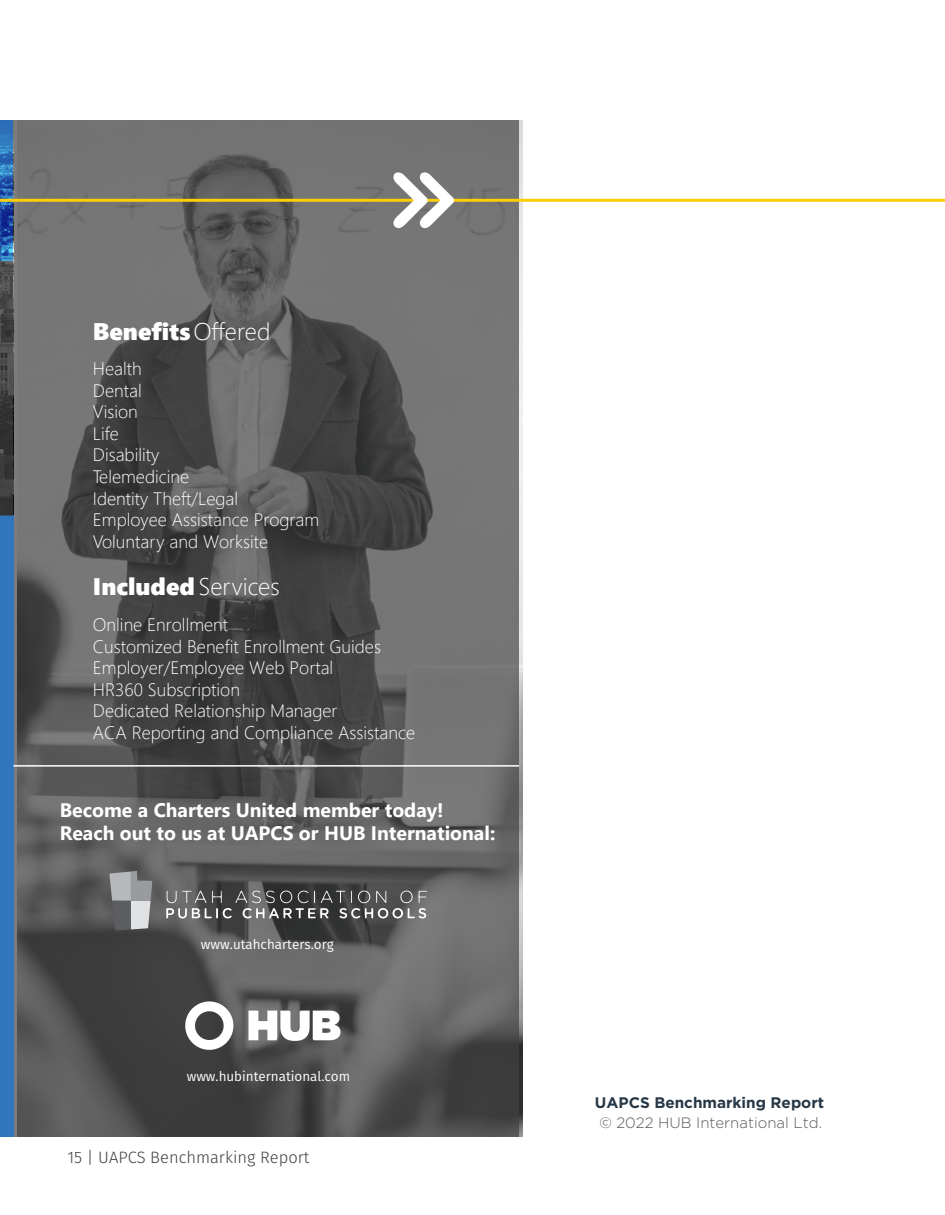
<style>
.page{position:relative;width:945px;height:1215px;background:#fff}
.page>*{position:absolute;margin:0;border:0;box-sizing:border-box;transform-origin:0 0}
.t1{font:24px "Segoe UI Black";color:#fff}
.t2{font:700 19.5px/23.4px "Segoe UI";color:#fff}
.t3{font:300 18px/21.6px "Segoe UI";color:#fff}
.t4{font:300 16.5px "Fira Sans";color:#414142}
.t5{font:700 15.3px "Gotham";color:#263746}
.t6{font:300 15px "Gotham";color:#58595b}
.t7{font:13.5px "Fira Sans";color:#fff}
.s1{font-family:"Segoe UI";font-weight:300}
.s2{font-style:inherit}
</style>
<div class="page">
<svg style="left:14px;top:120px;width:505px;height:1016px;background:#5d5d5e"></svg>
<div style="left:0;top:515px;width:14px;height:621px;background:#3076bc"></div>
<svg style="left:0;top:120px;width:14px;height:141px;background:#2d65ad"></svg>
<svg style="left:0;top:261px;width:14px;height:254px;background:#3f4040"></svg>
<hr style="left:0;top:199px;width:945px;height:3px;background:#fbcd0a">
<svg style="left:393px;top:172px;width:61px;height:56px"></svg>
<svg style="left:109px;top:871px;width:43px;height:59px;background:#959698"></svg>
<svg style="left:166px;top:889px;width:261px;height:30px;background:#666"></svg>
<hr style="left:14px;top:765px;width:505px;height:2px;background:#fff">
<img style="left:136px;top:961px;width:253px;height:130px">
<h1 class="t1" style="left:93px;top:314px;width:179px">Benefits<span class="s1">Offered</span></h1>
<p class="t3" style="left:93px;top:356px;width:228px">Health<br>Dental<br>Vision<br>Life<br>Disability<br>Telemedicine<br>Identity Theft/Legal<br>Employee Assistance Program<br>Voluntary and Worksite</p>
<h1 class="t1" style="left:93px;top:569px;width:188px">Included<span class="s1">Services</span></h1>
<p class="t3" style="left:93px;top:612px;width:324px">Online Enrollment<br>Customized Benefit Enrollment Guides<br>Employer/Employee Web Portal<br>HR360 Subscription<br>Dedicated Relationship Manager<br>ACA Reporting and Compliance Assistance</p>
<p class="t2" style="left:60px;top:797px;width:437px">Become a Charters United member today!<br>Reach out to us at UAPCS or <span class="s2">HUB International</span>:</p>
<p class="t7" style="left:201px;top:934px;width:134px">www.utahcharters.org</p>
<p class="t7" style="left:187px;top:1066px;width:165px">www.hubinternational.com</p>
<p class="t4" style="left:68px;top:1145px;width:244px">15 | UAPCS Benchmarking Report</p>
<p class="t5" style="left:595px;top:1092px;width:231px">UAPCS Benchmarking Report</p>
<p class="t6" style="left:599px;top:1113px;width:224px">© 2022 HUB International Ltd.</p>
</div>
